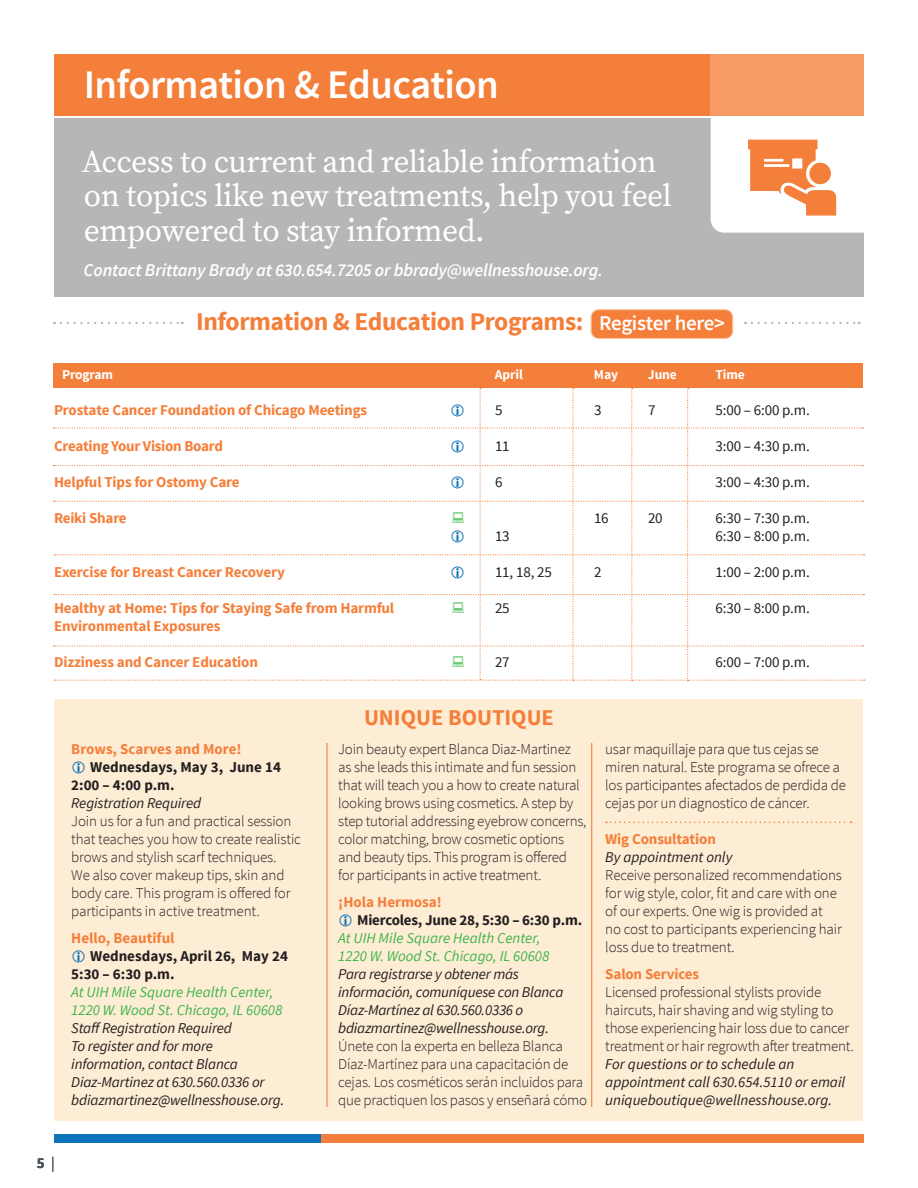
<style>
.page{position:relative;width:918px;height:1188px;background:#fff}
.page>*{position:absolute;margin:0;border:0;box-sizing:border-box;transform-origin:0 0}
.t1{font:600 40.5px "Source Sans Pro";letter-spacing:-.015em;color:#fff}
.t2{font:31.5px/34.5px "Source Serif Pro";letter-spacing:-.015em;color:#fff}
.t3{font:700 25.5px "Source Sans Pro";letter-spacing:-.015em;color:#f47f3a}
.t4{font:700 22.5px "Source Sans Pro";color:#f47f3a}
.t5{font:italic 600 18px "Source Sans Pro";letter-spacing:-.01em;color:#fff}
.t6{font:300 15px/18px "Source Sans Pro";letter-spacing:-.015em;color:#231f20}
.t7{font:italic 15px/18px "Source Sans Pro";letter-spacing:-.01em;color:#231f20}
.t8{font:700 15px "Source Sans Pro";letter-spacing:-.01em;color:#f47f3a}
.t9{font:15px "Source Sans Pro";letter-spacing:-.01em;color:#231f20}
.t10{font:italic 15px/18px "Source Sans Pro";color:#3db54a}
.t11{font:700 15px/18px "Source Sans Pro";color:#231f20}
.t12{font:700 15px "Source Sans Pro";color:#464f55}
.t13{font:700 13.5px "Source Sans Pro";letter-spacing:-.01em;color:#fff}
.s1{font-weight:600;font-size:21px;color:#fff}
.s2{font-weight:400}
</style>
<div class="page">
<div style="left:591px;top:310px;width:142px;height:29px;background:#f47f3a;border-radius:8px"></div>
<div style="left:591px;top:309px;width:142px;height:30px;border:1px solid #fcc8a3;border-radius:8px"></div>
<div style="left:54px;top:1134px;width:267px;height:9px;background:#1074bc"></div>
<div style="left:321px;top:1134px;width:543px;height:9px;background:#f47f3a"></div>
<div style="left:55px;top:699px;width:808px;height:422px;background:#feedd5"></div>
<div style="left:54px;top:119px;width:810px;height:178px;background:#b6b6b8"></div>
<div style="left:711px;top:106px;width:172px;height:127px;background:#fff;border-radius:14px"></div>
<div style="left:54px;top:54px;width:810px;height:62px;background:#f47f3a"></div>
<svg style="left:748px;top:139px;width:89px;height:77px"></svg>
<div style="left:711px;top:54px;width:153px;height:62px;background:#f89c65"></div>
<div style="left:53px;top:363px;width:810px;height:25px;background:#f47f3a"></div>
<hr style="left:326px;top:743px;width:2px;height:364px;background:#f47f3a">
<hr style="left:591px;top:743px;width:1px;height:364px;background:#f47f3a">
<svg style="left:61px;top:322px;width:122px;height:2px"></svg>
<svg style="left:752px;top:322px;width:108px;height:2px"></svg>
<svg style="left:606px;top:822px;width:245px;height:1px"></svg>
<svg style="left:53px;top:388px;width:812px;height:293px"></svg>
<h1 class="t1" style="left:84px;top:59px;width:417px">Information &amp; Education</h1>
<h2 class="t2" style="left:82px;top:145px;width:592px">Access to current and reliable information on topics like new treatments, help you feel empowered to stay informed.</h2>
<p class="t5" style="left:84px;top:258px;width:521px">Contact Brittany Brady at 630.654.7205 or bbrady@wellnesshouse.org.</p>
<h3 class="t3" style="left:196px;top:305px;width:530px">Information &amp; Education Programs: <span class="s1">Register here&gt;</span></h3>
<p class="t13" style="left:62px;top:366px;width:53px">Program</p>
<p class="t13" style="left:495px;top:366px;width:29px">April</p>
<p class="t13" style="left:594px;top:366px;width:26px">May</p>
<p class="t13" style="left:648px;top:366px;width:30px">June</p>
<p class="t13" style="left:715px;top:366px;width:31px">Time</p>
<p class="t8" style="left:54px;top:400px;width:315px">Prostate Cancer Foundation of Chicago Meetings</p>
<p class="t9" style="left:495px;top:401px;width:9px">5</p>
<p class="t9" style="left:594px;top:401px;width:9px">3</p>
<p class="t9" style="left:648px;top:401px;width:9px">7</p>
<p class="t9" style="left:716px;top:401px;width:96px">5:00 – 6:00 p.m.</p>
<p class="t8" style="left:54px;top:436px;width:170px">Creating Your Vision Board</p>
<p class="t9" style="left:495px;top:437px;width:16px">11</p>
<p class="t9" style="left:716px;top:437px;width:96px">3:00 – 4:30 p.m.</p>
<p class="t8" style="left:54px;top:472px;width:187px">Helpful Tips for Ostomy Care</p>
<p class="t9" style="left:495px;top:473px;width:9px">6</p>
<p class="t9" style="left:716px;top:473px;width:96px">3:00 – 4:30 p.m.</p>
<p class="t8" style="left:54px;top:508px;width:74px">Reiki Share</p>
<p class="t9" style="left:594px;top:509px;width:16px">16</p>
<p class="t9" style="left:648px;top:509px;width:16px">20</p>
<p class="t9" style="left:716px;top:509px;width:96px">6:30 – 7:30 p.m.</p>
<p class="t9" style="left:495px;top:527px;width:16px">13</p>
<p class="t9" style="left:716px;top:527px;width:96px">6:30 – 8:00 p.m.</p>
<p class="t8" style="left:54px;top:562px;width:232px">Exercise for Breast Cancer Recovery</p>
<p class="t9" style="left:495px;top:563px;width:58px">11, 18, 25</p>
<p class="t9" style="left:594px;top:563px;width:9px">2</p>
<p class="t9" style="left:716px;top:563px;width:96px">1:00 – 2:00 p.m.</p>
<p class="t8" style="left:54px;top:598px;width:342px">Healthy at Home: Tips for Staying Safe from Harmful</p>
<p class="t9" style="left:495px;top:599px;width:16px">25</p>
<p class="t9" style="left:716px;top:599px;width:96px">6:30 – 8:00 p.m.</p>
<p class="t8" style="left:54px;top:616px;width:168px">Environmental Exposures</p>
<p class="t8" style="left:54px;top:652px;width:206px">Dizziness and Cancer Education</p>
<p class="t9" style="left:495px;top:653px;width:16px">27</p>
<p class="t9" style="left:716px;top:653px;width:96px">6:00 – 7:00 p.m.</p>
<p class="t8" style="left:71px;top:740px;width:172px">Brows, Scarves and More!</p>
<p class="t11" style="left:71px;top:759px;width:211px;text-indent:19px">Wednesdays, May 3, June 14<br>2:00 – 4:00 p.m.</p>
<p class="t7" style="left:71px;top:794px;width:131px">Registration Required</p>
<p class="t6" style="left:71px;top:812px;width:231px">Join us for a fun and practical session that teaches you how to create realistic brows and stylish scarf techniques.<br>We also cover makeup tips, skin and body care. This program is offered for participants in active treatment.</p>
<p class="t8" style="left:71px;top:929px;width:105px">Hello, Beautiful</p>
<p class="t11" style="left:71px;top:948px;width:218px;text-indent:19px">Wednesdays, April 26, May 24<br>5:30 – 6:30 p.m.</p>
<p class="t10" style="left:71px;top:983px;width:213px">At UIH Mile Square Health Center,<br>1220 W. Wood St. Chicago, IL 60608</p>
<p class="t7" style="left:71px;top:1019px;width:215px">Staff Registration Required<br>To register and for more information, contact Blanca<br>Diaz-Martinez at 630.560.0336 or bdiazmartinez@wellnesshouse.org.</p>
<p class="t12" style="left:37px;top:1154px;width:19px">5 <span class="s2">|</span></p>
<h3 class="t4" style="left:364px;top:703px;width:191px">UNIQUE BOUTIQUE</h3>
<p class="t6" style="left:338px;top:740px;width:250px">Join beauty expert Blanca Diaz-Martinez as she leads this intimate and fun session that will teach you a how to create natural looking brows using cosmetics. A step by step tutorial addressing eyebrow concerns, color matching, brow cosmetic options and beauty tips. This program is offered for participants in active treatment.</p>
<p class="t8" style="left:338px;top:893px;width:105px">¡Hola Hermosa!</p>
<p class="t11" style="left:357px;top:912px;width:226px">Miercoles, June 28, 5:30 – 6:30 p.m.</p>
<p class="t10" style="left:338px;top:929px;width:213px">At UIH Mile Square Health Center,<br>1220 W. Wood St. Chicago, IL 60608</p>
<p class="t7" style="left:338px;top:965px;width:227px">Para registrarse y obtener más información, comuníquese con Blanca Díaz-Martínez al 630.560.0336 o bdiazmartinez@wellnesshouse.org.</p>
<p class="t6" style="left:338px;top:1037px;width:250px">Únete con la experta en belleza Blanca Díaz-Martínez para una capacitación de cejas. Los cosméticos serán incluidos para que practiquen los pasos y enseñará cómo</p>
<p class="t6" style="left:605px;top:740px;width:242px">usar maquillaje para que tus cejas se miren natural. Este programa se ofrece a los participantes afectados de perdida de cejas por un diagnostico de cáncer.</p>
<p class="t8" style="left:605px;top:830px;width:112px">Wig Consultation</p>
<p class="t7" style="left:605px;top:848px;width:129px">By appointment only</p>
<p class="t6" style="left:605px;top:866px;width:238px">Receive personalized recommendations for wig style, color, fit and care with one of our experts. One wig is provided at no cost to participants experiencing hair loss due to treatment.</p>
<p class="t8" style="left:605px;top:965px;width:95px">Salon Services</p>
<p class="t6" style="left:605px;top:983px;width:250px">Licensed professional stylists provide haircuts, hair shaving and wig styling to those experiencing hair loss due to cancer treatment or hair regrowth after treatment.</p>
<p class="t7" style="left:605px;top:1055px;width:242px">For questions or to schedule an appointment call 630.654.5110 or email uniqueboutique@wellnesshouse.org.</p>
</div>
